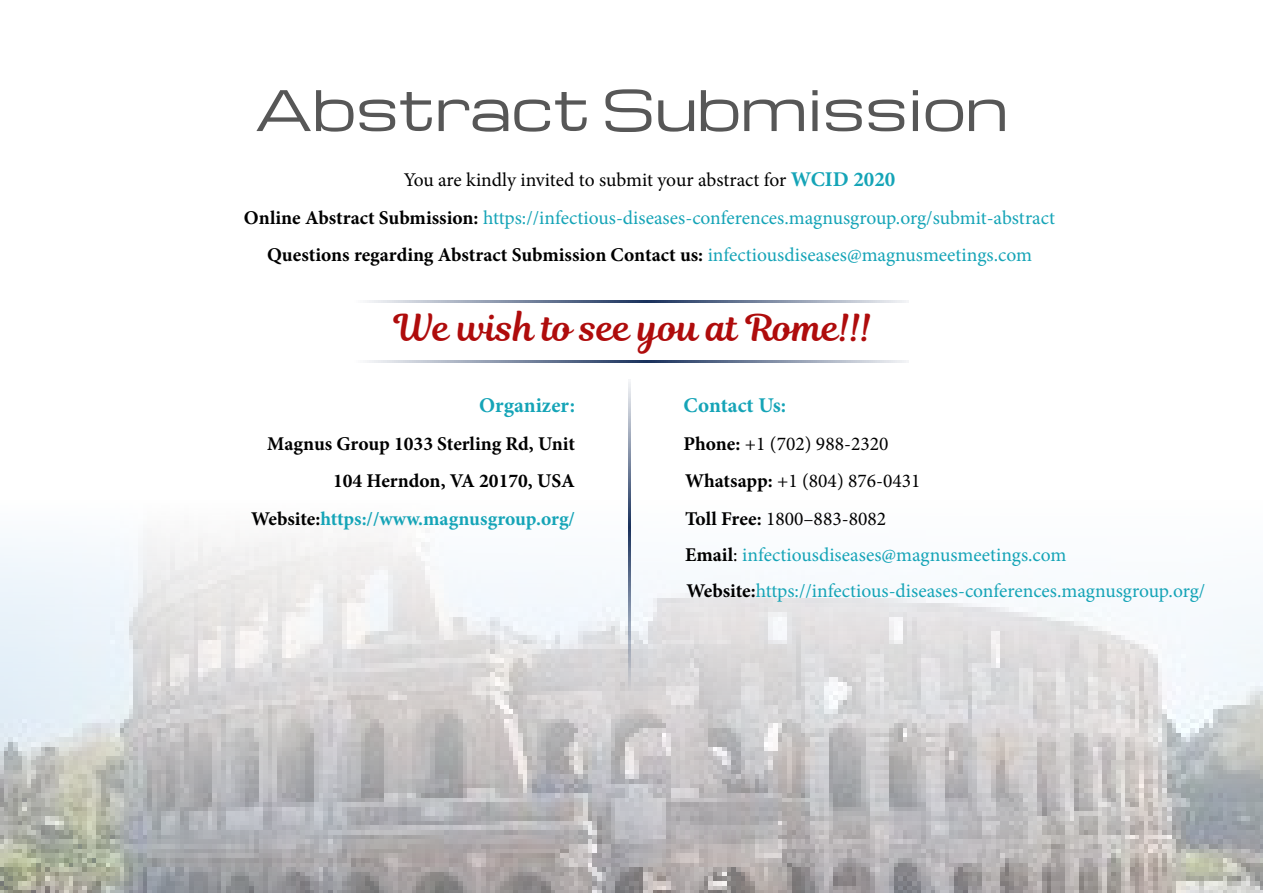
<style>
.page{position:relative;width:1263px;height:893px;background:#fff}
.page>*{position:absolute;margin:0;border:0;box-sizing:border-box;transform-origin:0 0}
.t1{font:54.45px "Michroma";color:#575757}
.t2{font:36.6px "Magnolia Script";color:#af0c0c}
.t3{font:700 21px "Minion Pro";letter-spacing:.005em;color:#15a4b7}
.t4{font:19.5px/36.8px "Minion Pro";color:#15a4b7;text-align:center}
.t5{font:700 19.5px "Minion Pro";color:#000}
.t6{font:700 19.5px "Minion Pro";color:#15a4b7}
.s1{color:#000}
.s2{font-weight:700;font-size:21px}
.s3{font-weight:700;color:#000}
</style>
<div class="page">
<img style="left:0;top:536px;width:1263px;height:357px">
<hr style="left:628px;top:380px;width:3px;height:311px;background:#19315c">
<hr style="left:354px;top:360px;width:554px;height:3px;background:#19315c">
<hr style="left:354px;top:300px;width:554px;height:3px;background:#19315c">
<h1 class="t1" style="left:255px;top:80px;width:755px">Abstract Submission</h1>
<p class="t4" style="left:244px;top:161px;width:813px;line-height:37.5px"><span class="s1">You are kindly invited to submit your abstract for</span> <span class="s2">WCID 2020<br></span><span class="s3">Online Abstract Submission:</span> https://infectious-diseases-conferences.magnusgroup.org/submit-abstract<br><span class="s3">Questions regarding Abstract Submission Contact us:</span> infectiousdiseases@magnusmeetings.com</p>
<h2 class="t2" style="left:394px;top:302px;width:479px">We wish to see you at Rome!!!</h2>
<p class="t3" style="left:479px;top:391px;width:97px">Organizer:</p>
<p class="t5" style="left:267px;top:430px;width:309px">Magnus Group 1033 Sterling Rd, Unit</p>
<p class="t5" style="left:333px;top:467px;width:218px">104 Herndon, VA 20170, USA</p>
<p class="t6" style="left:251px;top:505px;width:325px"><span class="s1">Website:</span>https://www.magnusgroup.org/</p>
<p class="t3" style="left:684px;top:391px;width:104px">Contact Us:</p>
<p class="t4" style="left:684px;top:425px;width:523px;text-align:left"><span class="s3">Phone:</span> <span class="s1">+1 (702) 988-2320<br></span><span class="s3">Whatsapp:</span> <span class="s1">+1 (804) 876-0431<br></span><span class="s3">Toll Free:</span> <span class="s1">1800–883-8082<br></span><span class="s3">Email</span><span class="s1">:</span> infectiousdiseases@magnusmeetings.com <span class="s3">Website:</span>https://infectious-diseases-conferences.magnusgroup.org/</p>
</div>
